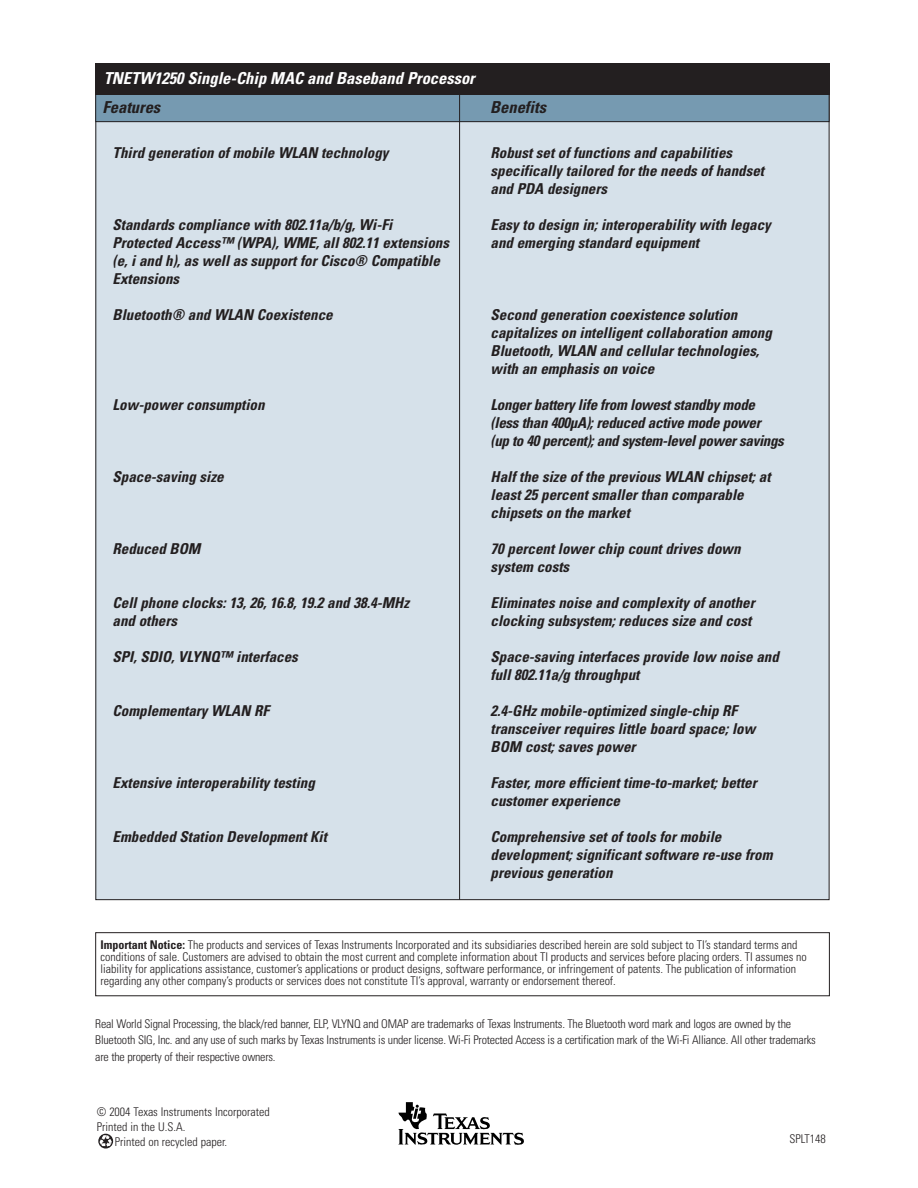
<style>
.page{position:relative;width:918px;height:1188px;background:#fff}
.page>*{position:absolute;margin:0;border:0;box-sizing:border-box;transform-origin:0 0}
.t1{font:italic 700 condensed 16.5px "Univers";color:#fff}
.t2{font:italic 700 condensed 16.5px "Univers";color:#231f20}
.t3{font:italic 700 condensed 15px/18px "Univers";color:#231f20}
.t4{font:italic 700 condensed 15px/18px "Univers";letter-spacing:-.02em;color:#231f20}
.t5{font:300 condensed 12px/12px "Univers";color:#231f20}
.t6{font:300 condensed 12px/16.5px "Univers";letter-spacing:-.02em;color:#231f20}
.s1{font-weight:700}
</style>
<div class="page">
<div style="left:96px;top:93px;width:733px;height:807px;background:#d6e1ea"></div>
<div style="left:96px;top:94px;width:733px;height:28px;background:#769ab1"></div>
<div style="left:95px;top:94px;width:735px;height:28px;border:1px solid #231f20"></div>
<hr style="left:459px;top:93px;width:1px;height:807px;background:#231f20">
<div style="left:95px;top:64px;width:735px;height:31px;background:#231f20"></div>
<svg style="left:398px;top:1102px;width:126px;height:43px"></svg>
<div style="left:95px;top:932px;width:735px;height:64px;border:1px solid #231f20"></div>
<svg style="left:98px;top:1134px;width:15px;height:15px"></svg>
<p class="t1" style="left:104px;top:73px;width:373px">TNETW1250 Single-Chip MAC and Baseband Processor</p>
<p class="t2" style="left:103px;top:101px;width:59px">Features</p>
<p class="t2" style="left:490px;top:101px;width:57px">Benefits</p>
<p class="t3" style="left:113px;top:144px;width:277px">Third generation of mobile WLAN technology</p>
<p class="t3" style="left:491px;top:144px;width:275px">Robust set of functions and capabilities specifically tailored for the needs of handset and PDA designers</p>
<p class="t3" style="left:113px;top:216px;width:281px">Standards compliance with 802.11a/b/g, Wi-Fi</p>
<p class="t3" style="left:491px;top:216px;width:282px">Easy to design in; interoperability with legacy</p>
<p class="t3" style="left:113px;top:234px;width:338px">Protected Access™ (WPA), WME, all 802.11 extensions</p>
<p class="t3" style="left:491px;top:234px;width:210px">and emerging standard equipment</p>
<p class="t3" style="left:113px;top:252px;width:329px">(e, i and h), as well as support for Cisco® Compatible<br>Extensions</p>
<p class="t3" style="left:113px;top:306px;width:222px">Bluetooth® and WLAN Coexistence</p>
<p class="t3" style="left:491px;top:306px;width:283px">Second generation coexistence solution capitalizes on intelligent collaboration among Bluetooth, WLAN and cellular technologies, with an emphasis on voice</p>
<p class="t3" style="left:113px;top:396px;width:153px">Low-power consumption</p>
<p class="t4" style="left:491px;top:396px;width:295px">Longer battery life from lowest standby mode (less than 400µA); reduced active mode power<br>(up to 40 percent); and system-level power savings</p>
<p class="t3" style="left:113px;top:468px;width:113px">Space-saving size</p>
<p class="t3" style="left:491px;top:468px;width:282px">Half the size of the previous WLAN chipset; at least 25 percent smaller than comparable chipsets on the market</p>
<p class="t3" style="left:113px;top:540px;width:89px">Reduced BOM</p>
<p class="t3" style="left:491px;top:540px;width:252px">70 percent lower chip count drives down system costs</p>
<p class="t3" style="left:113px;top:594px;width:298px">Cell phone clocks: 13, 26, 16.8, 19.2 and 38.4-MHz</p>
<p class="t3" style="left:491px;top:594px;width:266px">Eliminates noise and complexity of another</p>
<p class="t3" style="left:113px;top:612px;width:66px">and others</p>
<p class="t3" style="left:491px;top:612px;width:262px">clocking subsystem; reduces size and cost</p>
<p class="t3" style="left:113px;top:648px;width:187px">SPI, SDIO, VLYNQ™ interfaces</p>
<p class="t3" style="left:491px;top:648px;width:290px">Space-saving interfaces provide low noise and full 802.11a/g throughput</p>
<p class="t3" style="left:113px;top:702px;width:158px">Complementary WLAN RF</p>
<p class="t3" style="left:491px;top:702px;width:266px">2.4-GHz mobile-optimized single-chip RF transceiver requires little board space; low<br>BOM cost; saves power</p>
<p class="t3" style="left:113px;top:774px;width:204px">Extensive interoperability testing</p>
<p class="t3" style="left:491px;top:774px;width:268px">Faster, more efficient time-to-market; better customer experience</p>
<p class="t3" style="left:113px;top:828px;width:216px">Embedded Station Development Kit</p>
<p class="t3" style="left:491px;top:828px;width:284px">Comprehensive set of tools for mobile development; significant software re-use from previous generation</p>
<p class="t5" style="left:101px;top:940px;width:708px"><span class="s1">Important Notice:</span> The products and services of Texas Instruments Incorporated and its subsidiaries described herein are sold subject to TI’s standard terms and conditions of sale. Customers are advised to obtain the most current and complete information about TI products and services before placing orders. TI assumes no liability for applications assistance, customer’s applications or product designs, software performance, or infringement of patents. The publication of information regarding any other company’s products or services does not constitute TI’s approval, warranty or endorsement thereof.</p>
<p class="t6" style="left:95px;top:1016px;width:722px">Real World Signal Processing, the black/red banner, ELP, VLYNQ and OMAP are trademarks of Texas Instruments. The Bluetooth word mark and logos are owned by the<br>Bluetooth SIG, Inc. and any use of such marks by Texas Instruments is under license. Wi-Fi Protected Access is a certification mark of the Wi-Fi Alliance. All other trademarks are the property of their respective owners.</p>
<p class="t5" style="left:97px;top:1107px;width:174px">© 2004 Texas Instruments Incorporated</p>
<p class="t5" style="left:97px;top:1122px;width:90px">Printed in the U.S.A.</p>
<p class="t5" style="left:115px;top:1137px;width:114px">Printed on recycled paper.</p>
<p class="t5" style="left:789px;top:1134px;width:38px">SPLT148</p>
</div>
